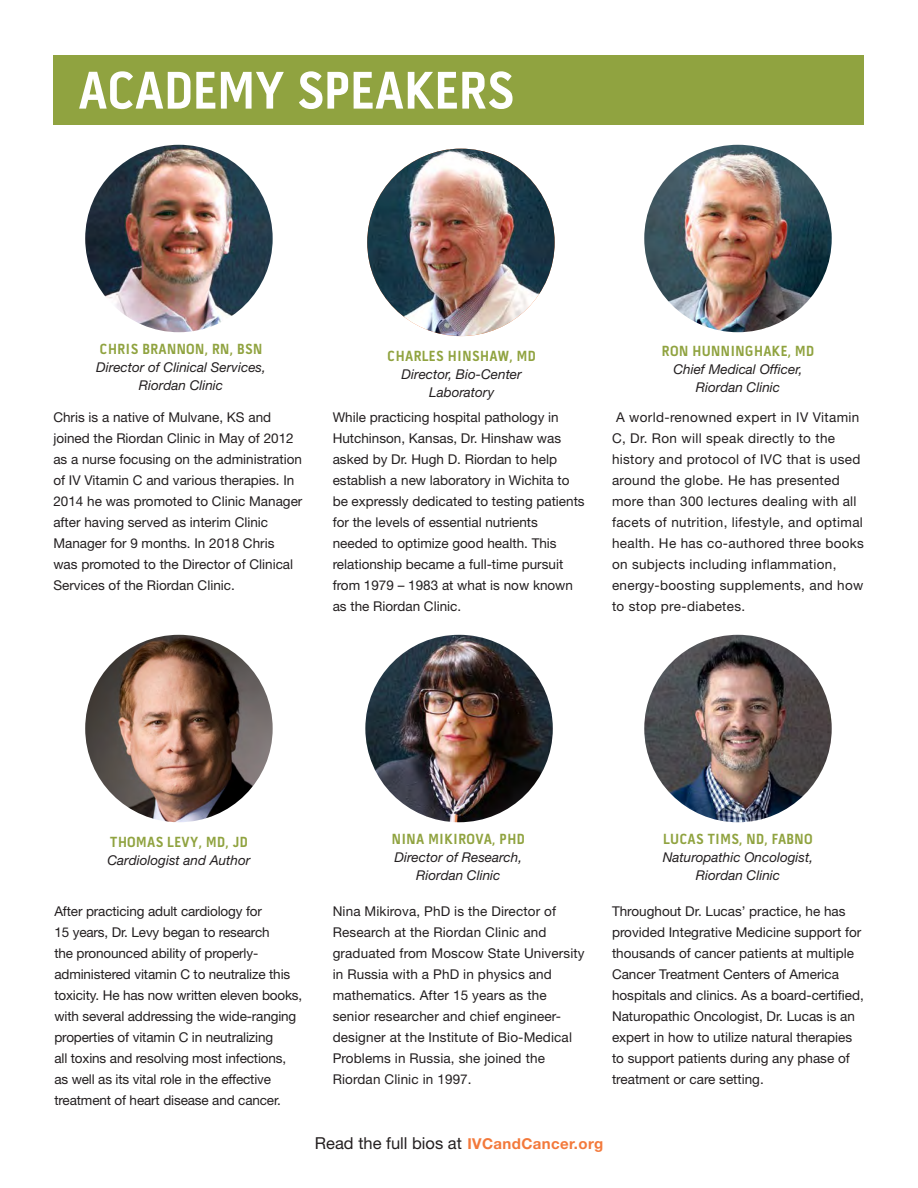
<style>
.page{position:relative;width:918px;height:1188px;background:#fff}
.page>*{position:absolute;margin:0;border:0;box-sizing:border-box;transform-origin:0 0}
.t1{font:700 54px "Pill Gothic 300 mg";color:#fff}
.t2{font:16.5px "Helvetica Neue LT Std";color:#231f20}
.t3{font:700 15px "Pill Gothic 300 mg";letter-spacing:.025em;color:#90a340}
.t4{font:13.5px/21px "Helvetica Neue LT Std";color:#231f20}
.t5{font:13.5px/21px "Helvetica Neue LT Std";letter-spacing:.025em;color:#231f20}
.t6{font:italic 13.5px/18px "Helvetica Neue LT Std";color:#231f20;text-align:center}
.s1{font-weight:700;font-size:15px;color:#f3793b}
</style>
<div class="page">
<div style="left:53px;top:56px;width:811px;height:69px;background:#90a340"></div>
<img style="left:365px;top:635px;width:188px;height:187px;border-radius:94px">
<img style="left:85px;top:145px;width:188px;height:187px;border-radius:94px">
<img style="left:644px;top:635px;width:188px;height:187px;border-radius:94px">
<img style="left:367px;top:149px;width:188px;height:187px;border-radius:94px">
<img style="left:85px;top:635px;width:188px;height:187px;border-radius:94px">
<img style="left:644px;top:145px;width:188px;height:187px;border-radius:94px">
<p class="t1" style="left:78px;top:69px;width:437px">ACADEMY SPEAKERS</p>
<p class="t3" style="left:100px;top:343px;width:164px">CHRIS BRANNON, RN, BSN</p>
<p class="t6" style="left:96px;top:358px;width:171px">Director of Clinical Services,<br>Riordan Clinic</p>
<p class="t3" style="left:388px;top:349px;width:150px">CHARLES HINSHAW, MD</p>
<p class="t6" style="left:402px;top:365px;width:122px">Director, Bio-Center<br>Laboratory</p>
<p class="t3" style="left:662px;top:344px;width:154px">RON HUNNINGHAKE, MD</p>
<p class="t6" style="left:673px;top:360px;width:131px">Chief Medical Officer,</p>
<p class="t6" style="left:696px;top:378px;width:86px">Riordan Clinic</p>
<p class="t4" style="left:53px;top:406px;width:251px">Chris is a native of Mulvane, KS and joined the Riordan Clinic in May of 2012 as a nurse focusing on the administration of IV Vitamin C and various therapies. In 2014 he was promoted to Clinic Manager after having served as interim Clinic Manager for 9 months. In 2018 Chris<br>was promoted to the Director of Clinical Services of the Riordan Clinic.</p>
<p class="t4" style="left:333px;top:406px;width:254px">While practicing hospital pathology in Hutchinson, Kansas, Dr. Hinshaw was asked by Dr. Hugh D. Riordan to help establish a new laboratory in Wichita to be expressly dedicated to testing patients for the levels of essential nutrients needed to optimize good health. This relationship became a full-time pursuit from 1979 – 1983 at what is now known as the Riordan Clinic.</p>
<p class="t5" style="left:612px;top:406px;width:253px;text-indent:4px">A world-renowned expert in IV Vitamin C, Dr. Ron will speak directly to the history and protocol of IVC that is used around the globe. He has presented more than 300 lectures dealing with all facets of nutrition, lifestyle, and optimal health. He has co-authored three books on subjects including inflammation, energy-boosting supplements, and how to stop pre-diabetes.</p>
<p class="t3" style="left:110px;top:836px;width:139px">THOMAS LEVY, MD, JD</p>
<p class="t6" style="left:108px;top:851px;width:144px">Cardiologist and Author</p>
<p class="t3" style="left:392px;top:833px;width:135px">NINA MIKIROVA, PHD</p>
<p class="t6" style="left:395px;top:848px;width:129px">Director of Research,<br>Riordan Clinic</p>
<p class="t3" style="left:663px;top:833px;width:151px">LUCAS TIMS, ND, FABNO</p>
<p class="t6" style="left:663px;top:848px;width:152px">Naturopathic Oncologist,</p>
<p class="t6" style="left:696px;top:866px;width:86px">Riordan Clinic</p>
<p class="t4" style="left:333px;top:900px;width:254px">Nina Mikirova, PhD is the Director of Research at the Riordan Clinic and graduated from Moscow State University in Russia with a PhD in physics and mathematics. After 15 years as the senior researcher and chief engineer&shy;designer at the Institute of Bio-Medical Problems in Russia, she joined the Riordan Clinic in 1997.</p>
<p class="t4" style="left:54px;top:900px;width:249px">After practicing adult cardiology for<br>15 years, Dr. Levy began to research<br>the pronounced ability of properly&shy;administered vitamin C to neutralize this toxicity. He has now written eleven books, with several addressing the wide-ranging properties of vitamin C in neutralizing<br>all toxins and resolving most infections, as well as its vital role in the effective treatment of heart disease and cancer.</p>
<p class="t4" style="left:612px;top:901px;width:253px">Throughout Dr. Lucas’ practice, he has provided Integrative Medicine support for thousands of cancer patients at multiple Cancer Treatment Centers of America hospitals and clinics. As a board-certified, Naturopathic Oncologist, Dr. Lucas is an expert in how to utilize natural therapies to support patients during any phase of treatment or care setting.</p>
<p class="t2" style="left:315px;top:1134px;width:290px">Read the full bios at <span class="s1">IVCandCancer.org</span></p>
</div>
